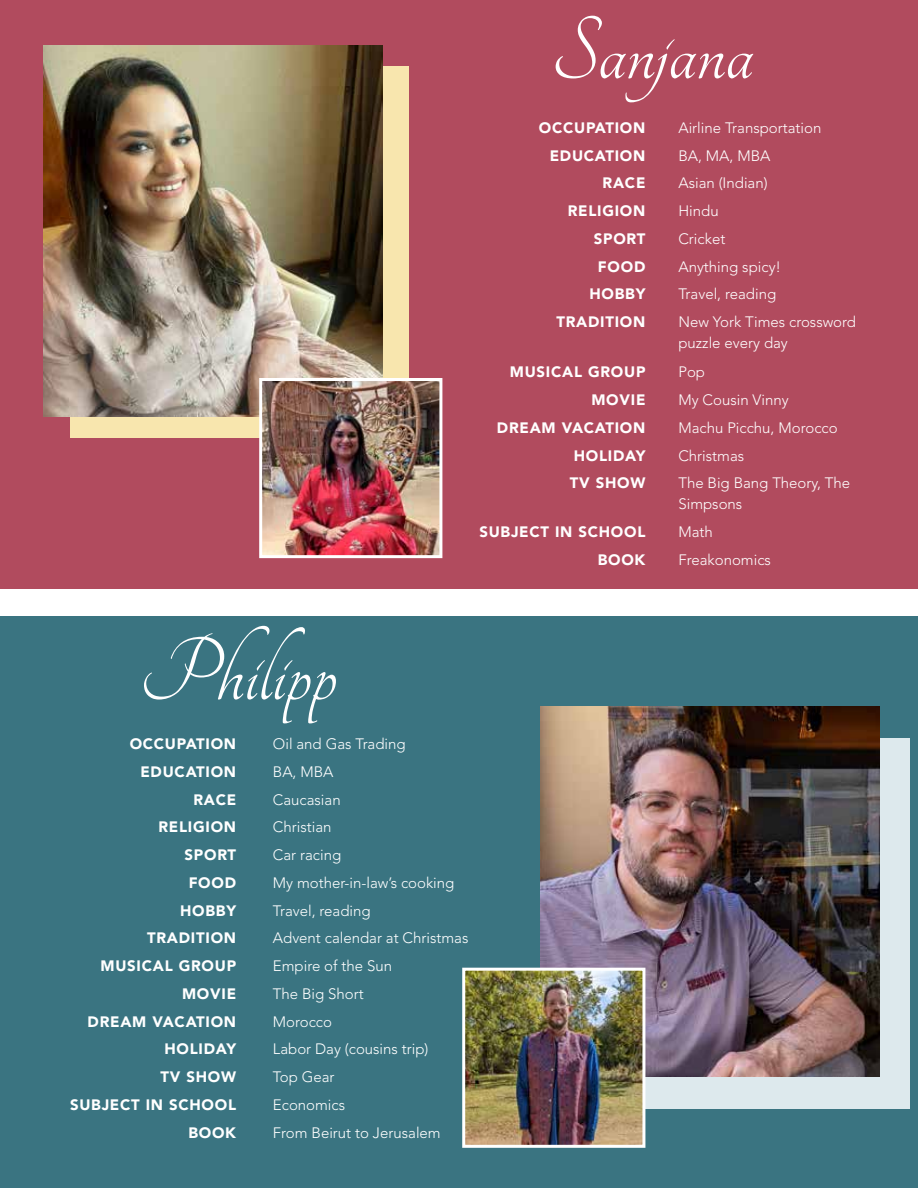
<style>
.page{position:relative;width:918px;height:1188px;background:#fff}
.page>*{position:absolute;margin:0;border:0;box-sizing:border-box;transform-origin:0 0}
.t1{font:97.5px "Tangerine";color:#fff}
.t2{font:300 15px/27.8px "Avenir LT Std";color:#fff}
.t3{font:900 15px/27.8px "Avenir LT Std";letter-spacing:.05em;color:#fff;text-align:right}
</style>
<div class="page">
<div style="left:0;top:0;width:918px;height:588px;background:#b14b5e"></div>
<div style="left:0;top:616px;width:918px;height:572px;background:#3a7481"></div>
<div style="left:70px;top:66px;width:339px;height:371px;background:#f8e6ae"></div>
<div style="left:571px;top:738px;width:339px;height:370px;background:#dde9ed"></div>
<img style="left:44px;top:45px;width:338px;height:371px">
<img style="left:541px;top:706px;width:338px;height:371px">
<img style="left:263px;top:382px;width:175px;height:172px">
<div style="left:259px;top:378px;width:183px;height:180px;border:3px solid #fff"></div>
<img style="left:466px;top:972px;width:175px;height:172px">
<div style="left:462px;top:968px;width:183px;height:180px;border:3px solid #fff"></div>
<h1 class="t1" style="left:551px;top:4px;width:204px">Sanjana</h1>
<p class="t3" style="left:539px;top:114px;width:108px">OCCUPATION<br>EDUCATION<br>RACE<br>RELIGION<br>SPORT<br>FOOD<br>HOBBY<br>TRADITION</p>
<p class="t3" style="left:497px;top:358px;width:150px">MUSICAL GROUP<br>MOVIE<br>DREAM VACATION<br>HOLIDAY<br>TV SHOW</p>
<p class="t3" style="left:479px;top:518px;width:168px">SUBJECT IN SCHOOL<br>BOOK</p>
<p class="t2" style="left:678px;top:114px;width:179px">Airline Transportation<br>BA, MA, MBA<br>Asian (Indian)<br>Hindu<br>Cricket<br>Anything spicy!<br>Travel, reading<br>New York Times crossword</p>
<p class="t2" style="left:678px;top:328px;width:111px;line-height:29.2px">puzzle every day<br>Pop</p>
<p class="t2" style="left:678px;top:386px;width:173px">My Cousin Vinny<br>Machu Picchu, Morocco<br>Christmas<br>The Big Bang Theory, The</p>
<p class="t2" style="left:678px;top:490px;width:94px">Simpsons<br>Math<br>Freakonomics</p>
<h1 class="t1" style="left:139px;top:625px;width:199px">Philipp</h1>
<p class="t3" style="left:70px;top:730px;width:168px">OCCUPATION<br>EDUCATION<br>RACE<br>RELIGION<br>SPORT<br>FOOD<br>HOBBY<br>TRADITION<br>MUSICAL GROUP<br>MOVIE<br>DREAM VACATION<br>HOLIDAY<br>TV SHOW<br>SUBJECT IN SCHOOL<br>BOOK</p>
<p class="t2" style="left:273px;top:730px;width:197px">Oil and Gas Trading<br>BA, MBA<br>Caucasian<br>Christian<br>Car racing<br>My mother-in-law’s cooking<br>Travel, reading<br>Advent calendar at Christmas<br>Empire of the Sun<br>The Big Short<br>Morocco<br>Labor Day (cousins trip)<br>Top Gear<br>Economics<br>From Beirut to Jerusalem</p>
</div>
